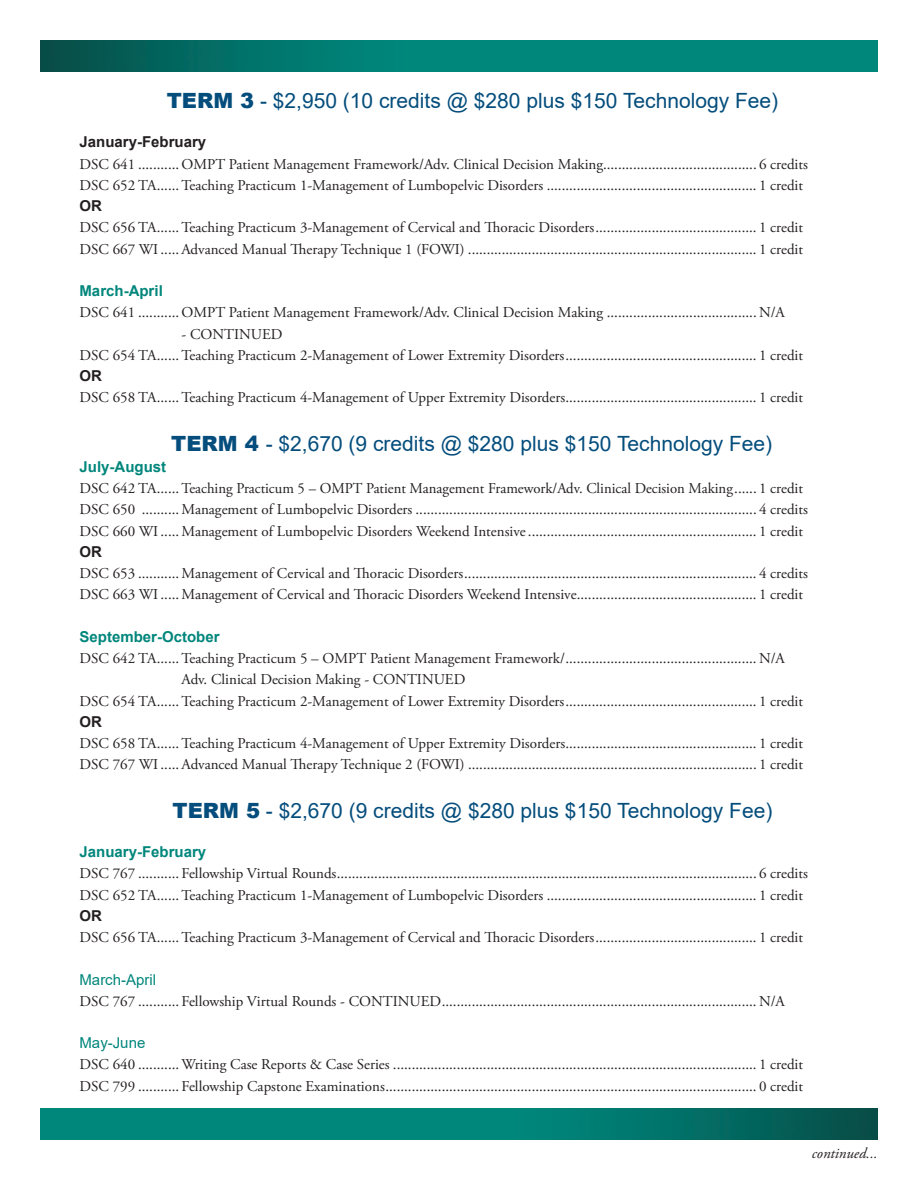
<style>
.page{position:relative;width:918px;height:1188px;background:#fff}
.page>*{position:absolute;margin:0;border:0;box-sizing:border-box;transform-origin:0 0}
.t1{font:21px "Arial";color:#044d7c}
.t2{font:15px/21.3px "Adobe Garamond Pro";color:#231f20}
.t3{font:700 15px "Arial";color:#00867b}
.t4{font:700 15px "Arial";color:#231f20}
.t5{font:15px "Arial";color:#00867b}
.t6{font:italic 15px "Adobe Garamond Pro";color:#231f20}
.s1{font-weight:900}
</style>
<div class="page">
<img style="left:40px;top:1109px;width:838px;height:31px">
<img style="left:40px;top:40px;width:838px;height:32px">
<h1 class="t1" style="left:167px;top:86px;width:613px"><span class="s1">TERM 3</span> - $2,950 (10 credits @ $280 plus $150 Technology Fee)</h1>
<p class="t4" style="left:80px;top:132px;width:128px">January-February</p>
<p class="t2" style="left:80px;top:154px;width:730px">DSC 641 ...........OMPT Patient Management Framework/Adv. Clinical Decision Making......................................... 6 credits<br>DSC 652 TA......Teaching Practicum 1-Management of Lumbopelvic Disorders ........................................................ 1 credit</p>
<p class="t4" style="left:80px;top:195px;width:24px">OR</p>
<p class="t2" style="left:80px;top:217px;width:725px">DSC 656 TA......Teaching Practicum 3-Management of Cervical and Thoracic Disorders........................................... 1 credit<br>DSC 667 WI.....Advanced Manual Therapy Technique 1 (FOWI) ............................................................................. 1 credit</p>
<p class="t3" style="left:80px;top:280px;width:85px">March-April</p>
<p class="t2" style="left:80px;top:302px;width:707px">DSC 641 ...........OMPT Patient Management Framework/Adv. Clinical Decision Making ........................................N/A</p>
<p class="t2" style="left:80px;top:324px;width:725px;text-indent:102px">- CONTINUED<br>DSC 654 TA......Teaching Practicum 2-Management of Lower Extremity Disorders................................................... 1 credit</p>
<p class="t4" style="left:80px;top:365px;width:24px">OR</p>
<p class="t2" style="left:80px;top:387px;width:725px">DSC 658 TA......Teaching Practicum 4-Management of Upper Extremity Disorders................................................... 1 credit</p>
<h1 class="t1" style="left:171px;top:429px;width:603px"><span class="s1">TERM 4</span> - $2,670 (9 credits @ $280 plus $150 Technology Fee)</h1>
<p class="t3" style="left:80px;top:456px;width:88px">July-August</p>
<p class="t2" style="left:80px;top:478px;width:730px">DSC 642 TA......Teaching Practicum 5 – OMPT Patient Management Framework/Adv. Clinical Decision Making...... 1 credit<br>DSC 650 ..........Management of Lumbopelvic Disorders ........................................................................................... 4 credits<br>DSC 660 WI.....Management of Lumbopelvic Disorders Weekend Intensive............................................................. 1 credit</p>
<p class="t4" style="left:80px;top:541px;width:24px">OR</p>
<p class="t2" style="left:80px;top:563px;width:730px">DSC 653 ...........Management of Cervical and Thoracic Disorders.............................................................................. 4 credits<br>DSC 663 WI.....Management of Cervical and Thoracic Disorders Weekend Intensive................................................ 1 credit</p>
<p class="t3" style="left:80px;top:626px;width:142px">September-October</p>
<p class="t2" style="left:80px;top:648px;width:707px">DSC 642 TA......Teaching Practicum 5 – OMPT Patient Management Framework/...................................................N/A</p>
<p class="t2" style="left:182px;top:670px;width:285px">Adv. Clinical Decision Making - CONTINUED</p>
<p class="t2" style="left:80px;top:691px;width:725px">DSC 654 TA......Teaching Practicum 2-Management of Lower Extremity Disorders................................................... 1 credit</p>
<p class="t4" style="left:80px;top:711px;width:24px">OR</p>
<p class="t2" style="left:80px;top:733px;width:725px">DSC 658 TA......Teaching Practicum 4-Management of Upper Extremity Disorders................................................... 1 credit<br>DSC 767 WI.....Advanced Manual Therapy Technique 2 (FOWI) ............................................................................. 1 credit</p>
<h1 class="t1" style="left:173px;top:796px;width:601px"><span class="s1">TERM 5</span> - $2,670 (9 credits @ $280 plus $150 Technology Fee)</h1>
<p class="t3" style="left:80px;top:841px;width:128px">January-February</p>
<p class="t2" style="left:80px;top:863px;width:730px">DSC 767 ........... Fellowship Virtual Rounds................................................................................................................ 6 credits<br>DSC 652 TA......Teaching Practicum 1-Management of Lumbopelvic Disorders ........................................................ 1 credit</p>
<p class="t4" style="left:80px;top:905px;width:24px">OR</p>
<p class="t2" style="left:80px;top:927px;width:725px">DSC 656 TA......Teaching Practicum 3-Management of Cervical and Thoracic Disorders........................................... 1 credit</p>
<p class="t5" style="left:80px;top:969px;width:78px">March-April</p>
<p class="t2" style="left:80px;top:991px;width:707px">DSC 767 ........... Fellowship Virtual Rounds - CONTINUED....................................................................................N/A</p>
<p class="t5" style="left:80px;top:1033px;width:67px">May-June</p>
<p class="t2" style="left:80px;top:1055px;width:725px">DSC 640 ...........Writing Case Reports &amp; Case Series ................................................................................................. 1 credit<br>DSC 799 ........... Fellowship Capstone Examinations................................................................................................... 0 credit</p>
<p class="t6" style="left:812px;top:1145px;width:67px">continued...</p>
</div>
